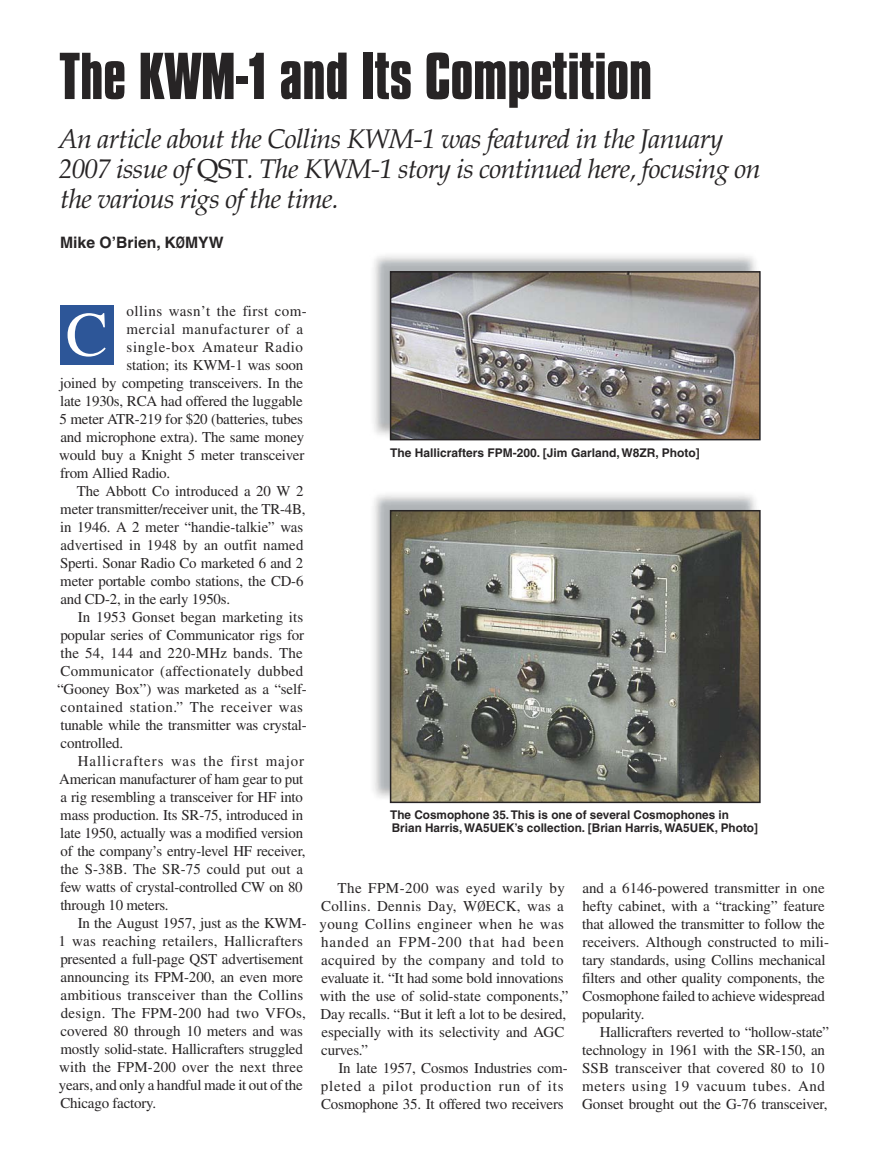
<style>
.page{position:relative;width:885px;height:1161px;background:#fff}
.page>*{position:absolute;margin:0;border:0;box-sizing:border-box;transform-origin:0 0}
.t1{font:63px "Times";color:#fff}
.t2{font:700 57px "Compacta BT";letter-spacing:-.005em;color:#272425}
.t3{font:italic 27px/30px "Palatino";letter-spacing:-.025em;color:#272425}
.t4{font:700 15.75px "Helvetica";color:#272425}
.t5{font:15px/18px "Times";letter-spacing:-.01em;color:#272425}
.t6{font:15px "Times";letter-spacing:.015em;color:#272425}
.t7{font:15px "Times";letter-spacing:.02em;color:#272425}
.t8{font:15px "Times";letter-spacing:.035em;color:#272425}
.t9{font:15px "Times";letter-spacing:.065em;color:#272425}
.t10{font:15px "Times";letter-spacing:.01em;color:#272425}
.t11{font:15px "Times";letter-spacing:.03em;color:#272425}
.t12{font:15px "Times";letter-spacing:.045em;color:#272425}
.t13{font:15px "Times";letter-spacing:.04em;color:#272425}
.t14{font:700 12px/12.8px "Helvetica";color:#272425}
.s1{font-style:normal}
</style>
<div class="page">
<div style="left:61px;top:305px;width:53px;height:59px;background:#2d5698"></div>
<img style="left:373px;top:255px;width:383px;height:185px">
<img style="left:390px;top:271px;width:370px;height:169px">
<img style="left:373px;top:494px;width:385px;height:308px">
<svg style="left:390px;top:510px;width:370px;height:293px;background:#77776c"></svg>
<h2 class="t2" style="left:59px;top:42px;width:594px">The KWM-1 and Its Competition</h2>
<h3 class="t3" style="left:58px;top:124px;width:704px">An article about the Collins KWM-1 was featured in the January<br>2007 issue of <span class="s1">QST</span>. The KWM-1 story is continued here, focusing on the various rigs of the time.</h3>
<p class="t4" style="left:60px;top:232px;width:165px">Mike O’Brien, KØMYW</p>
<p class="t11" style="left:127px;top:302px;width:182px">ollins wasn’t the first com-</p>
<p class="t12" style="left:126px;top:320px;width:178px">mercial manufacturer of a</p>
<p class="t13" style="left:126px;top:338px;width:178px">single-box Amateur Radio</p>
<p class="t5" style="left:126px;top:356px;width:178px">station; its KWM-1 was soon</p>
<p class="t5" style="left:60px;top:374px;width:245px">joined by competing transceivers. In the</p>
<p class="t5" style="left:60px;top:392px;width:244px">late 1930s, RCA had offered the luggable</p>
<p class="t5" style="left:60px;top:410px;width:245px">5 meter ATR-219 for $20 (batteries, tubes</p>
<p class="t5" style="left:60px;top:428px;width:245px">and microphone extra). The same money</p>
<p class="t5" style="left:59px;top:446px;width:247px">would buy a Knight 5 meter transceiver</p>
<p class="t5" style="left:60px;top:464px;width:112px">from Allied Radio.</p>
<p class="t5" style="left:77px;top:482px;width:228px">The Abbott Co introduced a 20 W 2</p>
<p class="t5" style="left:60px;top:500px;width:247px">meter transmitter/receiver unit, the TR-4B,</p>
<p class="t5" style="left:60px;top:518px;width:244px">in 1946. A 2 meter “handie-talkie” was</p>
<p class="t6" style="left:60px;top:536px;width:244px">advertised in 1948 by an outfit named</p>
<p class="t5" style="left:60px;top:554px;width:244px">Sperti. Sonar Radio Co marketed 6 and 2</p>
<p class="t5" style="left:60px;top:572px;width:244px">meter portable combo stations, the CD-6</p>
<p class="t5" style="left:60px;top:590px;width:171px">and CD-2, in the early 1950s.</p>
<p class="t5" style="left:78px;top:608px;width:227px">In 1953 Gonset began marketing its</p>
<p class="t5" style="left:60px;top:626px;width:245px">popular series of Communicator rigs for</p>
<p class="t6" style="left:60px;top:644px;width:244px">the 54, 144 and 220-MHz bands. The</p>
<p class="t7" style="left:60px;top:662px;width:244px">Communicator (affectionately dubbed</p>
<p class="t5" style="left:57px;top:680px;width:251px">“Gooney Box”) was marketed as a “self-</p>
<p class="t8" style="left:61px;top:698px;width:244px">contained station.” The receiver was</p>
<p class="t5" style="left:60px;top:716px;width:248px">tunable while the transmitter was crystal-</p>
<p class="t5" style="left:61px;top:734px;width:64px">controlled.</p>
<p class="t9" style="left:78px;top:752px;width:228px">Hallicrafters was the first major</p>
<p class="t5" style="left:59px;top:770px;width:246px">American manufacturer of ham gear to put</p>
<p class="t5" style="left:60px;top:788px;width:244px">a rig resembling a transceiver for HF into</p>
<p class="t5" style="left:60px;top:806px;width:244px">mass production. Its SR-75, introduced in</p>
<p class="t5" style="left:60px;top:824px;width:244px">late 1950, actually was a modified version</p>
<p class="t5" style="left:61px;top:842px;width:246px">of the company’s entry-level HF receiver,</p>
<p class="t10" style="left:60px;top:860px;width:244px">the S-38B. The SR-75 could put out a</p>
<p class="t5" style="left:60px;top:878px;width:244px">few watts of crystal-controlled CW on 80</p>
<p class="t5" style="left:60px;top:896px;width:110px">through 10 meters.</p>
<p class="t5" style="left:78px;top:914px;width:230px">In the August 1957, just as the KWM-</p>
<p class="t7" style="left:58px;top:932px;width:246px">1 was reaching retailers, Hallicrafters</p>
<p class="t5" style="left:60px;top:950px;width:244px">presented a full-page QST advertisement</p>
<p class="t5" style="left:60px;top:968px;width:244px">announcing its FPM-200, an even more</p>
<p class="t6" style="left:60px;top:986px;width:244px">ambitious transceiver than the Collins</p>
<p class="t7" style="left:61px;top:1004px;width:247px">design. The FPM-200 had two VFOs,</p>
<p class="t5" style="left:61px;top:1022px;width:244px">covered 80 through 10 meters and was</p>
<p class="t5" style="left:60px;top:1040px;width:244px">mostly solid-state. Hallicrafters struggled</p>
<p class="t6" style="left:59px;top:1058px;width:245px">with the FPM-200 over the next three</p>
<p class="t5" style="left:59px;top:1076px;width:245px">years, and only a handful made it out of the</p>
<p class="t5" style="left:60px;top:1094px;width:97px">Chicago factory.</p>
<h1 class="t1" style="left:66px;top:299px;width:44px">C</h1>
<p class="t14" style="left:390px;top:446px;width:311px">The Hallicrafters FPM-200. [Jim Garland, W8ZR, Photo]</p>
<p class="t14" style="left:390px;top:808px;width:369px">The Cosmophone 35. This is one of several Cosmophones in<br>Brian Harris, WA5UEK’s collection. [Brian Harris, WA5UEK, Photo]</p>
<p class="t5" style="left:319px;top:878px;width:250px;text-indent:18px">The FPM-200 was eyed warily by Collins. Dennis Day, WØECK, was a young Collins engineer when he was handed an FPM-200 that had been acquired by the company and told to evaluate it. “It had some bold innovations with the use of solid-state components,” Day recalls. “But it left a lot to be desired, especially with its selectivity and AGC curves.”</p>
<p class="t5" style="left:321px;top:1058px;width:248px;text-indent:17px">In late 1957, Cosmos Industries com&shy;pleted a pilot production run of its<br>Cosmophone 35. It offered two receivers</p>
<p class="t5" style="left:582px;top:879px;width:248px">and a 6146-powered transmitter in one hefty cabinet, with a “tracking” feature that allowed the transmitter to follow the receivers. Although constructed to mili&shy;tary standards, using Collins mechanical filters and other quality components, the Cosmophone failed to achieve widespread popularity.</p>
<p class="t5" style="left:582px;top:1023px;width:248px;text-indent:18px">Hallicrafters reverted to “hollow-state” technology in 1961 with the SR-150, an SSB transceiver that covered 80 to 10 meters using 19 vacuum tubes. And Gonset brought out the G-76 transceiver,</p>
</div>
